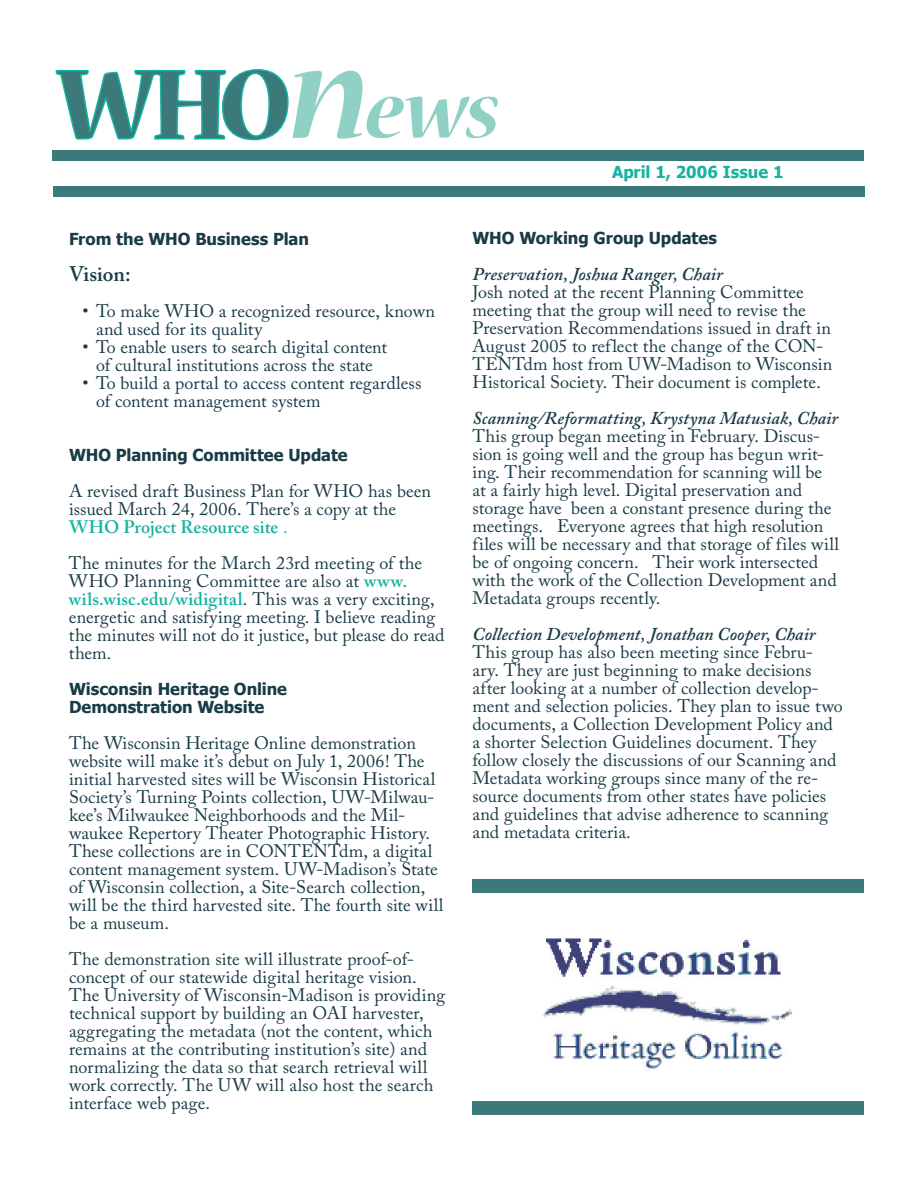
<style>
.page{position:relative;width:918px;height:1188px;background:#fff}
.page>*{position:absolute;margin:0;border:0;box-sizing:border-box;transform-origin:0 0}
.t1{font:700 108px "Nueva Std";color:#3c797a}
.t2{font:italic 700 90px "Nueva Std";color:#8fd1c5}
.t3{font:600 21px "Adobe Caslon Pro";letter-spacing:-.005em;color:#193b46}
.t4{font:18px/18px "Adobe Caslon Pro";letter-spacing:.005em;color:#193b46}
.t5{font:italic 600 18px "Adobe Caslon Pro";letter-spacing:.005em;color:#193b46}
.t6{font:700 16.5px/18px "Tahoma";letter-spacing:-.005em;color:#193b46}
.t7{font:700 16.5px "Tahoma";letter-spacing:-.005em;color:#15b3a1}
.s1{font-size:147px}
.s2{font-weight:600;color:#15b3a1}
.s3{color:#15b3a1}
</style>
<div class="page">
<svg style="left:55px;top:69px;width:234px;height:72px"></svg>
<div style="left:52px;top:150px;width:812px;height:10px;background:#3c797a"></div>
<div style="left:53px;top:186px;width:812px;height:10px;background:#3c797a"></div>
<img style="left:543px;top:938px;width:249px;height:131px">
<div style="left:472px;top:879px;width:392px;height:13px;background:#3c797a"></div>
<div style="left:472px;top:1101px;width:392px;height:13px;background:#3c797a"></div>
<h1 class="t1" style="left:57px;top:55px;width:236px">WHO</h1>
<h2 class="t2" style="left:288px;top:70px;width:213px"><span class="s1">n</span>ews</h2>
<p class="t7" style="left:612px;top:161px;width:173px">April 1, 2006 Issue 1</p>
<p class="t6" style="left:69px;top:230px;width:241px">From the WHO Business Plan</p>
<p class="t3" style="left:69px;top:262px;width:63px">Vision:</p>
<p class="t4" style="left:96px;top:302px;width:341px;text-indent:-14px">• To make WHO a recognized resource, known and used for its quality</p>
<p class="t4" style="left:82px;top:338px;width:306px;text-align:center">• To enable users to search digital content of cultural institutions across the state</p>
<p class="t4" style="left:96px;top:374px;width:327px;text-indent:-14px">• To build a portal to access content regardless of content management system</p>
<p class="t6" style="left:69px;top:446px;width:280px">WHO Planning Committee Update</p>
<p class="t4" style="left:69px;top:482px;width:364px">A revised draft Business Plan for WHO has been issued March 24, 2006. There’s a copy at the<br><span class="s2">WHO Project Resource site</span> <span class="s3">.</span></p>
<p class="t4" style="left:69px;top:554px;width:377px">The minutes for the March 23rd meeting of the WHO Planning Committee are also at <span class="s2">www. wils.wisc.edu/widigital</span>. This was a very exciting, energetic and satisfying meeting. I believe reading the minutes will not do it justice, but please do read them.</p>
<p class="t6" style="left:69px;top:680px;width:220px">Wisconsin Heritage Online<br>Demonstration Website</p>
<p class="t4" style="left:69px;top:734px;width:376px">The Wisconsin Heritage Online demonstration website will make it’s debut on July 1, 2006! The initial harvested sites will be Wisconsin Historical Society’s Turning Points collection, UW-Milwau&shy;kee’s Milwaukee Neighborhoods and the Mil&shy;waukee Repertory Theater Photographic History.<br>These collections are in CONTENTdm, a digital content management system. UW-Madison’s State of Wisconsin collection, a Site-Search collection, will be the third harvested site. The fourth site will be a museum.</p>
<p class="t4" style="left:69px;top:950px;width:378px">The demonstration site will illustrate proof-of&shy;concept of our statewide digital heritage vision.<br>The University of Wisconsin-Madison is providing technical support by building an OAI harvester, aggregating the metadata (not the content, which remains at the contributing institution’s site) and normalizing the data so that search retrieval will work correctly. The UW will also host the search interface web page.</p>
<p class="t6" style="left:472px;top:229px;width:246px">WHO Working Group Updates</p>
<p class="t5" style="left:472px;top:263px;width:252px">Preservation, Joshua Ranger, Chair</p>
<p class="t4" style="left:472px;top:283px;width:361px">Josh noted at the recent Planning Committee meeting that the group will need to revise the Preservation Recommendations issued in draft in August 2005 to reflect the change of the CON-TENTdm host from UW-Madison to Wisconsin Historical Society. Their document is complete.</p>
<p class="t5" style="left:472px;top:407px;width:367px">Scanning/Reformatting, Krystyna Matusiak, Chair</p>
<p class="t4" style="left:472px;top:427px;width:368px">This group began meeting in February. Discus&shy;sion is going well and the group has begun writ&shy;ing. Their recommendation for scanning will be at a fairly high level. Digital preservation and storage have been a constant presence during the meetings. Everyone agrees that high resolution files will be necessary and that storage of files will be of ongoing concern. Their work intersected with the work of the Collection Development and Metadata groups recently.</p>
<p class="t5" style="left:472px;top:623px;width:345px">Collection Development, Jonathan Cooper, Chair</p>
<p class="t4" style="left:472px;top:643px;width:372px">This group has also been meeting since Febru&shy;ary. They are just beginning to make decisions after looking at a number of collection develop&shy;ment and selection policies. They plan to issue two documents, a Collection Development Policy and a shorter Selection Guidelines document. They follow closely the discussions of our Scanning and Metadata working groups since many of the re&shy;source documents from other states have policies and guidelines that advise adherence to scanning and metadata criteria.</p>
</div>
